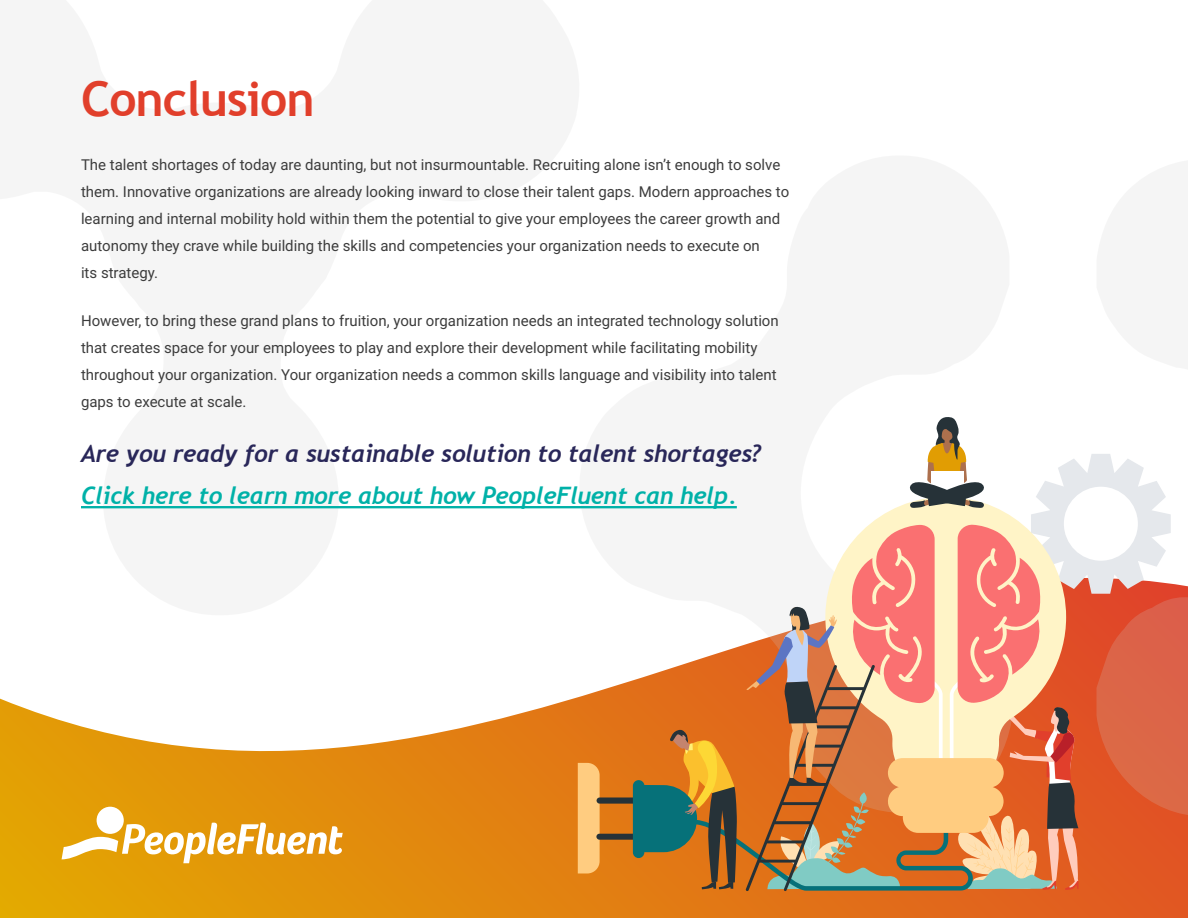
<style>
.page{position:relative;width:1188px;height:918px;background:#fff}
.page>*{position:absolute;margin:0;border:0;box-sizing:border-box;transform-origin:0 0}
.t1{font:700 48px "Trebuchet MS";letter-spacing:-.02em;color:#e13f2b}
.t2{font:italic 700 24px "Trebuchet";letter-spacing:-.01em;color:#292759}
.t3{font:italic 700 24px "Trebuchet";letter-spacing:-.01em;color:#00b1a8}
.t4{font:15px/27px "Roboto";color:#3c3c3c}
</style>
<div class="page">
<svg style="left:0;top:698px;width:1188px;height:220px"></svg>
<svg style="left:568px;top:508px;width:620px;height:308px"></svg>
<svg style="left:81px;top:508px;width:503px;height:107px"></svg>
<div style="left:578px;top:763px;width:22px;height:110px;background:#ffcc80"></div>
<div style="left:597px;top:797px;width:47px;height:7px;background:#263238;border-radius:3px"></div>
<div style="left:596px;top:834px;width:48px;height:6px;background:#263238;border-radius:3px"></div>
<svg style="left:633px;top:417px;width:538px;height:474px"></svg>
<hr style="left:81px;top:506px;width:656px;height:2px;background:#00b1a8">
<div style="left:97px;top:807px;width:27px;height:27px;background:#fff;border-radius:50%"></div>
<svg style="left:62px;top:823px;width:281px;height:40px"></svg>
<h1 class="t1" style="left:81px;top:69px;width:235px">Conclusion</h1>
<p class="t4" style="left:81px;top:151px;width:710px">The talent shortages of today are daunting, but not insurmountable. Recruiting alone isn’t enough to solve them. Innovative organizations are already looking inward to close their talent gaps. Modern approaches to learning and internal mobility hold within them the potential to give your employees the career growth and autonomy they crave while building the skills and competencies your organization needs to execute on<br>its strategy.</p>
<p class="t4" style="left:81px;top:306px;width:699px">However, to bring these grand plans to fruition, your organization needs an integrated technology solution that creates space for your employees to play and explore their development while facilitating mobility throughout your organization. Your organization needs a common skills language and visibility into talent gaps to execute at scale.</p>
<h2 class="t2" style="left:81px;top:439px;width:682px">Are you ready for a sustainable solution to talent shortages?</h2>
<h2 class="t3" style="left:81px;top:481px;width:657px">Click here to learn more about how PeopleFluent can help.</h2>
</div>
